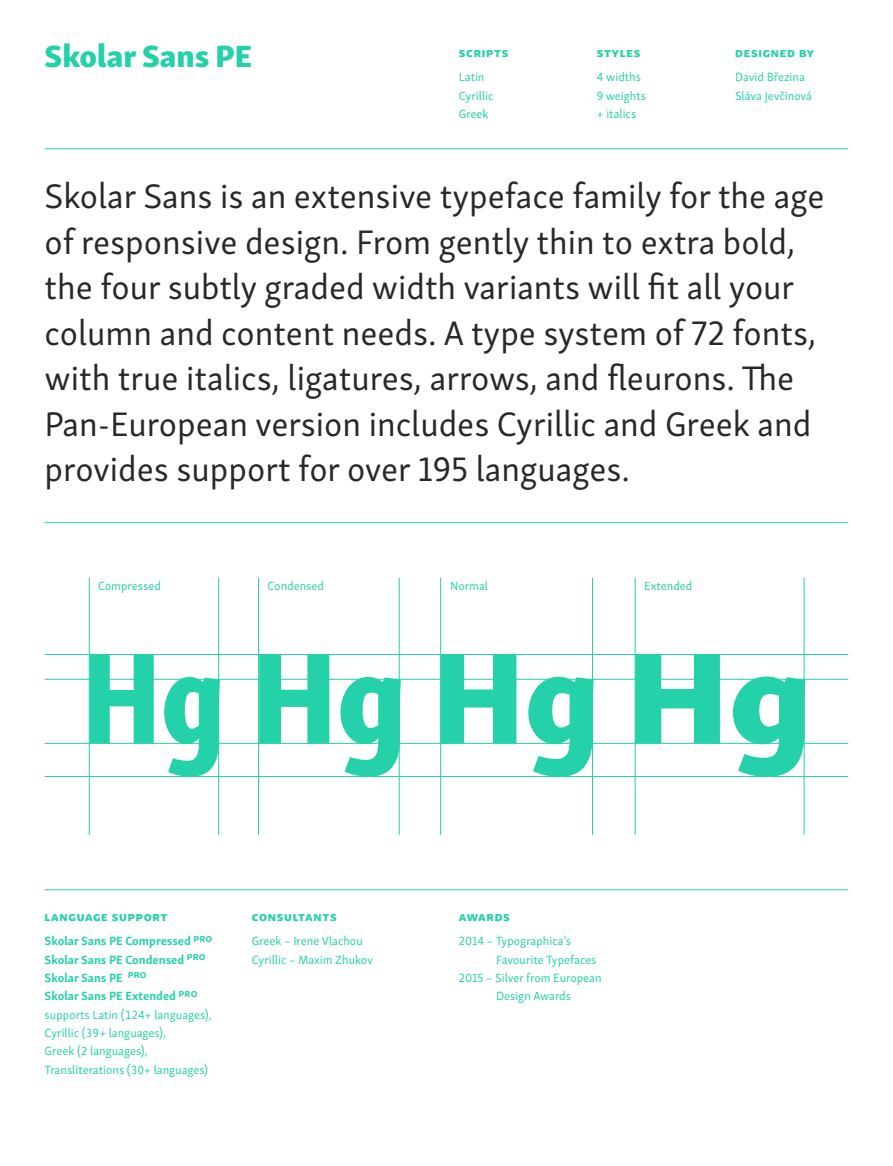
<style>
.page{position:relative;width:893px;height:1166px;background:#fff}
.page>*{position:absolute;margin:0;border:0;box-sizing:border-box;transform-origin:0 0}
.t1{font:35px/45.5px "Skolar Sans PE";color:#282827}
.t2{font:31.5px "Skolar Sans PE Eb";color:#24d1a9}
.t3{font:12.25px/18.4px "Skolar Sans Latn";color:#24d1a9}
.t4{font:12.25px "Skolar Sans Latn Eb";letter-spacing:.06em;color:#24d1a9}
.s1{font-weight:700}
</style>
<div class="page">
<hr style="left:45px;top:148px;width:803px;height:1px;background:#24d1a9">
<hr style="left:45px;top:522px;width:803px;height:1px;background:#24d1a9">
<hr style="left:45px;top:889px;width:803px;height:1px;background:#24d1a9">
<hr style="left:45px;top:776px;width:803px;height:1px;background:#24d1a9">
<hr style="left:89px;top:578px;width:1px;height:257px;background:#24d1a9">
<hr style="left:218px;top:578px;width:1px;height:257px;background:#24d1a9">
<hr style="left:258px;top:578px;width:1px;height:257px;background:#24d1a9">
<hr style="left:399px;top:578px;width:1px;height:257px;background:#24d1a9">
<hr style="left:440px;top:578px;width:1px;height:257px;background:#24d1a9">
<hr style="left:592px;top:578px;width:1px;height:257px;background:#24d1a9">
<hr style="left:635px;top:578px;width:1px;height:257px;background:#24d1a9">
<hr style="left:804px;top:578px;width:1px;height:257px;background:#24d1a9">
<hr style="left:45px;top:743px;width:803px;height:1px;background:#24d1a9">
<hr style="left:45px;top:679px;width:803px;height:1px;background:#24d1a9">
<hr style="left:45px;top:654px;width:803px;height:1px;background:#24d1a9">
<svg style="left:90px;top:655px;width:130px;height:122px"></svg>
<svg style="left:259px;top:655px;width:142px;height:122px"></svg>
<svg style="left:441px;top:655px;width:153px;height:122px"></svg>
<svg style="left:635px;top:655px;width:170px;height:122px"></svg>
<h2 class="t2" style="left:45px;top:29px;width:209px">Skolar Sans PE</h2>
<p class="t4" style="left:459px;top:42px;width:51px">scripts</p>
<p class="t3" style="left:459px;top:67px;width:36px">Latin<br>Cyrillic<br>Greek</p>
<p class="t4" style="left:597px;top:42px;width:45px">styles</p>
<p class="t3" style="left:597px;top:67px;width:51px">4 widths<br>9 weights + italics</p>
<p class="t4" style="left:735px;top:42px;width:80px">designed by</p>
<p class="t3" style="left:735px;top:67px;width:78px">David Březina<br>Sláva Jevčinová</p>
<p class="t1" style="left:45px;top:171px;width:781px">Skolar Sans is an extensive typeface family for the age of responsive design. From gently thin to extra bold, the four subtly graded width variants will fit all your column and content needs. A type system of 72 fonts, with true italics, ligatures, arrows, and fleurons. The Pan-European version includes Cyrillic and Greek and provides support for over 195 languages.</p>
<p class="t3" style="left:98px;top:575px;width:64px">Compressed</p>
<p class="t3" style="left:267px;top:575px;width:58px">Condensed</p>
<p class="t3" style="left:450px;top:575px;width:39px">Normal</p>
<p class="t3" style="left:644px;top:575px;width:50px">Extended</p>
<p class="t4" style="left:45px;top:906px;width:124px">language support</p>
<p class="t3" style="left:45px;top:931px;width:169px"><span class="s1">Skolar Sans PE Compressed</span> <sup>pro<br></sup><span class="s1">Skolar Sans PE Condensed</span> <sup>pro<br></sup><span class="s1">Skolar Sans PE</span> <sup>pro<br></sup><span class="s1">Skolar Sans PE Extended</span> <sup>pro </sup>supports Latin (124+ languages),<br>Cyrillic (39+ languages),<br>Greek (2 languages),<br>Transliterations (30+ languages)</p>
<p class="t4" style="left:252px;top:906px;width:86px">consultants</p>
<p class="t3" style="left:252px;top:931px;width:123px">Greek – Irene Vlachou<br>Cyrillic – Maxim Zhukov</p>
<p class="t4" style="left:459px;top:906px;width:53px">Awards</p>
<p class="t3" style="left:459px;top:931px;width:114px">2014 – Typographica’s</p>
<p class="t3" style="left:496px;top:949px;width:102px">Favourite Typefaces</p>
<p class="t3" style="left:459px;top:967px;width:144px">2015 – Silver from European</p>
<p class="t3" style="left:496px;top:986px;width:76px">Design Awards</p>
</div>
